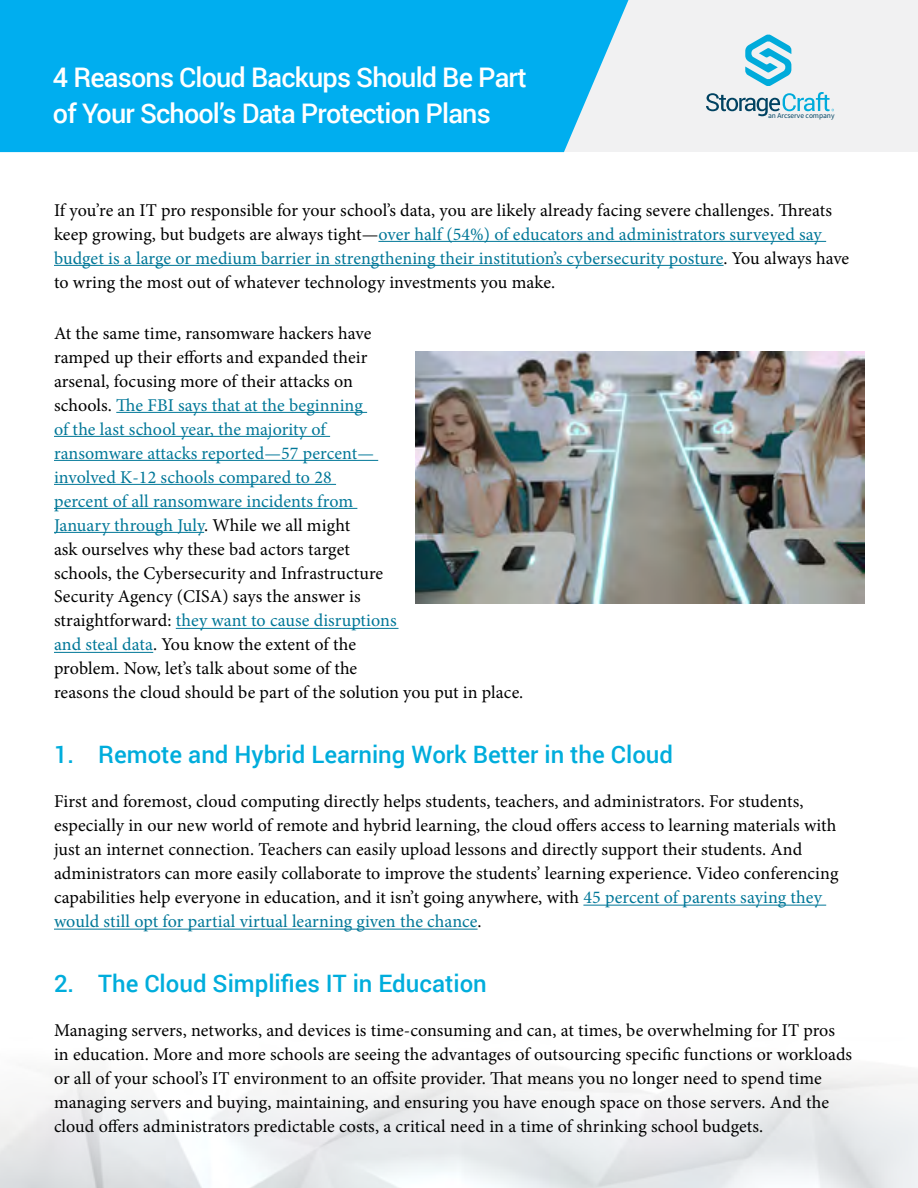
<style>
.page{position:relative;width:918px;height:1188px;background:#fff}
.page>*{position:absolute;margin:0;border:0;box-sizing:border-box;transform-origin:0 0}
.t1{font:500 27px/36px "Roboto";letter-spacing:-.03em;color:#fff}
.t2{font:500 24px "Roboto";color:#00addc}
.t3{font:18px/24px "Minion Pro";color:#000}
.t4{font:7.5px "Source Sans Pro";color:#004261}
.s1{color:#007798}
</style>
<div class="page">
<div style="left:559px;top:0;width:359px;height:152px;background:#f1f1f2"></div>
<div style="left:0;top:0;width:629px;height:152px;background:#00aeef"></div>
<svg style="left:706px;top:92px;width:128px;height:24px"></svg>
<svg style="left:745px;top:34px;width:46px;height:52px"></svg>
<hr style="left:378px;top:241px;width:448px;height:1px;background:#007798">
<hr style="left:54px;top:265px;width:670px;height:1px;background:#007798">
<hr style="left:116px;top:412px;width:251px;height:1px;background:#007798">
<hr style="left:54px;top:436px;width:276px;height:1px;background:#007798">
<hr style="left:54px;top:460px;width:324px;height:1px;background:#007798">
<hr style="left:54px;top:484px;width:282px;height:1px;background:#007798">
<hr style="left:54px;top:508px;width:303px;height:1px;background:#007798">
<hr style="left:54px;top:532px;width:150px;height:1px;background:#007798">
<hr style="left:176px;top:628px;width:223px;height:1px;background:#007798">
<hr style="left:54px;top:652px;width:99px;height:1px;background:#007798">
<hr style="left:583px;top:905px;width:243px;height:1px;background:#007798">
<hr style="left:54px;top:929px;width:424px;height:1px;background:#007798">
<img style="left:415px;top:352px;width:449px;height:252px">
<h1 class="t1" style="left:53px;top:58px;width:475px">4 Reasons Cloud Backups Should Be Part of Your School’s Data Protection Plans</h1>
<p class="t4" style="left:768px;top:111px;width:68px">an Arcserve company</p>
<p class="t3" style="left:54px;top:198px;width:797px">If you’re an IT pro responsible for your school’s data, you are likely already facing severe challenges. Threats keep growing, but budgets are always tight—<span class="s1">over half (54%) of educators and administrators surveyed say budget is a large or medium barrier in strengthening their institution’s cybersecurity posture</span>. You always have to wring the most out of whatever technology investments you make.</p>
<p class="t3" style="left:54px;top:321px;width:471px">At the same time, ransomware hackers have<br>ramped up their efforts and expanded their<br>arsenal, focusing more of their attacks on<br>schools. <span class="s1">The FBI says that at the beginning<br>of the last school year, the majority of<br>ransomware attacks reported—57 percent—<br>involved K-12 schools compared to 28<br>percent of all ransomware incidents from<br>January through July</span>. While we all might<br>ask ourselves why these bad actors target<br>schools, the Cybersecurity and Infrastructure<br>Security Agency (CISA) says the answer is<br>straightforward: <span class="s1">they want to cause disruptions<br>and steal data</span>. You know the extent of the<br>problem. Now, let’s talk about some of the<br>reasons the cloud should be part of the solution you put in place.</p>
<h2 class="t2" style="left:54px;top:738px;width:621px">1. Remote and Hybrid Learning Work Better in the Cloud</h2>
<p class="t3" style="left:54px;top:790px;width:786px">First and foremost, cloud computing directly helps students, teachers, and administrators. For students, especially in our new world of remote and hybrid learning, the cloud offers access to learning materials with just an internet connection. Teachers can easily upload lessons and directly support their students. And administrators can more easily collaborate to improve the students’ learning experience. Video conferencing capabilities help everyone in education, and it isn’t going anywhere, with <span class="s1">45 percent of parents saying they would still opt for partial virtual learning given the chance</span>.</p>
<h2 class="t2" style="left:54px;top:966px;width:434px">2. The Cloud Simplifies IT in Education</h2>
<p class="t3" style="left:54px;top:1018px;width:800px">Managing servers, networks, and devices is time-consuming and can, at times, be overwhelming for IT pros in education. More and more schools are seeing the advantages of outsourcing specific functions or workloads or all of your school’s IT environment to an offsite provider. That means you no longer need to spend time managing servers and buying, maintaining, and ensuring you have enough space on those servers. And the cloud offers administrators predictable costs, a critical need in a time of shrinking school budgets.</p>
</div>
